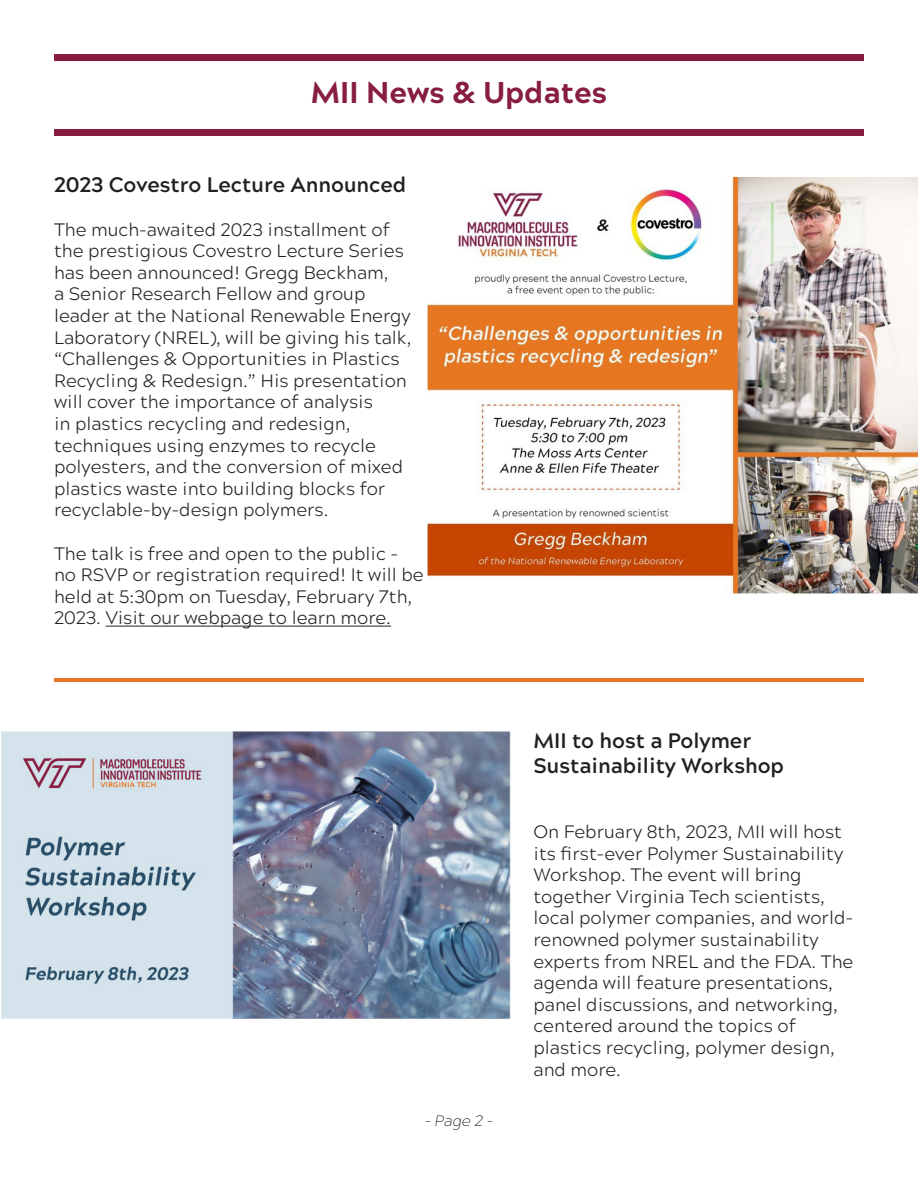
<style>
.page{position:relative;width:918px;height:1188px;background:#fff}
.page>*{position:absolute;margin:0;border:0;box-sizing:border-box;transform-origin:0 0}
.t1{font:800 30px "Acherus Grotesque";color:#871d41}
.t2{font:700 21px/25.2px "Acherus Grotesque";color:#231f20}
.t3{font:300 18px/21.6px "Acherus Grotesque";color:#231f20}
.t4{font:italic 200 15px "Acherus Grotesque";color:#231f20}
</style>
<div class="page">
<hr style="left:106px;top:626px;width:285px;height:1px;background:#231f20">
<div style="left:54px;top:54px;width:810px;height:6px;background:#871d41"></div>
<div style="left:54px;top:130px;width:810px;height:6px;background:#871d41"></div>
<img style="left:428px;top:177px;width:489px;height:417px">
<hr style="left:54px;top:678px;width:810px;height:3px;background:#e8752e">
<img style="left:1px;top:732px;width:510px;height:287px">
<p class="t1" style="left:311px;top:67px;width:298px">MII News &amp; Updates</p>
<p class="t2" style="left:54px;top:171px;width:354px">2023 Covestro Lecture Announced</p>
<p class="t3" style="left:54px;top:217px;width:359px">The much-awaited 2023 installment of the prestigious Covestro Lecture Series has been announced! Gregg Beckham,<br>a Senior Research Fellow and group leader at the National Renewable Energy Laboratory (NREL), will be giving his talk, “Challenges &amp; Opportunities in Plastics Recycling &amp; Redesign.” His presentation will cover the importance of analysis<br>in plastics recycling and redesign, techniques using enzymes to recycle polyesters, and the conversion of mixed plastics waste into building blocks for recyclable-by-design polymers.</p>
<p class="t3" style="left:54px;top:541px;width:371px">The talk is free and open to the public - no RSVP or registration required! It will be held at 5:30pm on Tuesday, February 7th, 2023. Visit our webpage to learn more.</p>
<p class="t4" style="left:425px;top:1109px;width:70px">- Page 2 -</p>
<p class="t2" style="left:534px;top:727px;width:252px">MII to host a Polymer<br>Sustainability Workshop</p>
<p class="t3" style="left:534px;top:820px;width:321px">On February 8th, 2023, MII will host its first-ever Polymer Sustainability Workshop. The event will bring together Virginia Tech scientists, local polymer companies, and world&shy;renowned polymer sustainability experts from NREL and the FDA. The agenda will feature presentations, panel discussions, and networking, centered around the topics of plastics recycling, polymer design, and more.</p>
</div>
